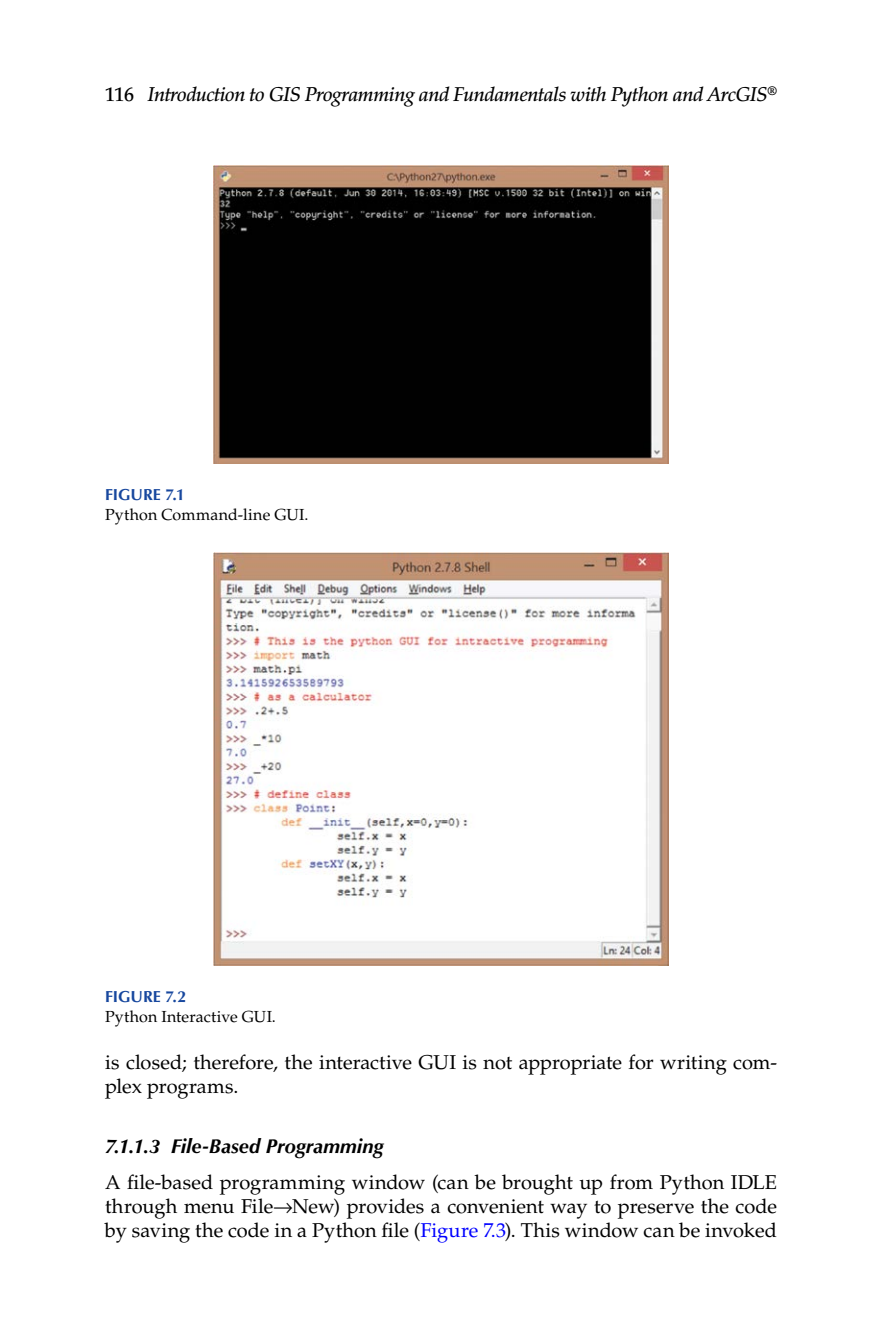
<style>
.page{position:relative;width:882px;height:1332px;background:#fff}
.page>*{position:absolute;margin:0;border:0;box-sizing:border-box;transform-origin:0 0}
.T1{font:20px/24px "Palatino LT Std";color:#000}
.RunningHead{font:italic 500 20px "Palatino LT Std";letter-spacing:-.02em;color:#000}
._3{font:italic 700 20px "Optima LT Std";letter-spacing:-.005em;color:#000}
.Folio{font:500 20px "Palatino LT Std";color:#000}
.FC{font:16px "Palatino LT Std";letter-spacing:.01em;color:#000}
.FCN{font:700 16px "Optima LT Std";color:#17479e}
.s1{color:#00f}
</style>
<div class="page">
<img style="left:213px;top:166px;width:456px;height:298px">
<img style="left:213px;top:553px;width:456px;height:413px">
<p class="Folio" style="left:105px;top:83px;width:31px">116</p>
<p class="RunningHead" style="left:148px;top:83px;width:631px">Introduction to GIS Programming and Fundamentals with Python and ArcGIS<sup>®</sup></p>
<p class="FCN" style="left:105px;top:485px;width:82px">FIGURE 7.1</p>
<p class="FC" style="left:105px;top:505px;width:205px">Python Command-line GUI.</p>
<p class="FCN" style="left:105px;top:987px;width:83px">FIGURE 7.2</p>
<p class="FC" style="left:105px;top:1007px;width:172px">Python Interactive GUI.</p>
<p class="T1" style="left:105px;top:1051px;width:673px">is closed; therefore, the interactive GUI is not appropriate for writing com&shy;plex programs.</p>
<p class="_3" style="left:105px;top:1135px;width:280px">7.1.1.3 File-Based Programming</p>
<p class="T1" style="left:105px;top:1171px;width:673px;text-align:justify">A file-based programming window (can be brought up from Python IDLE through menu File→New) provides a convenient way to preserve the code by saving the code in a Python file (<span class="s1">Figure 7.3</span>). This window can be invoked</p>
</div>
